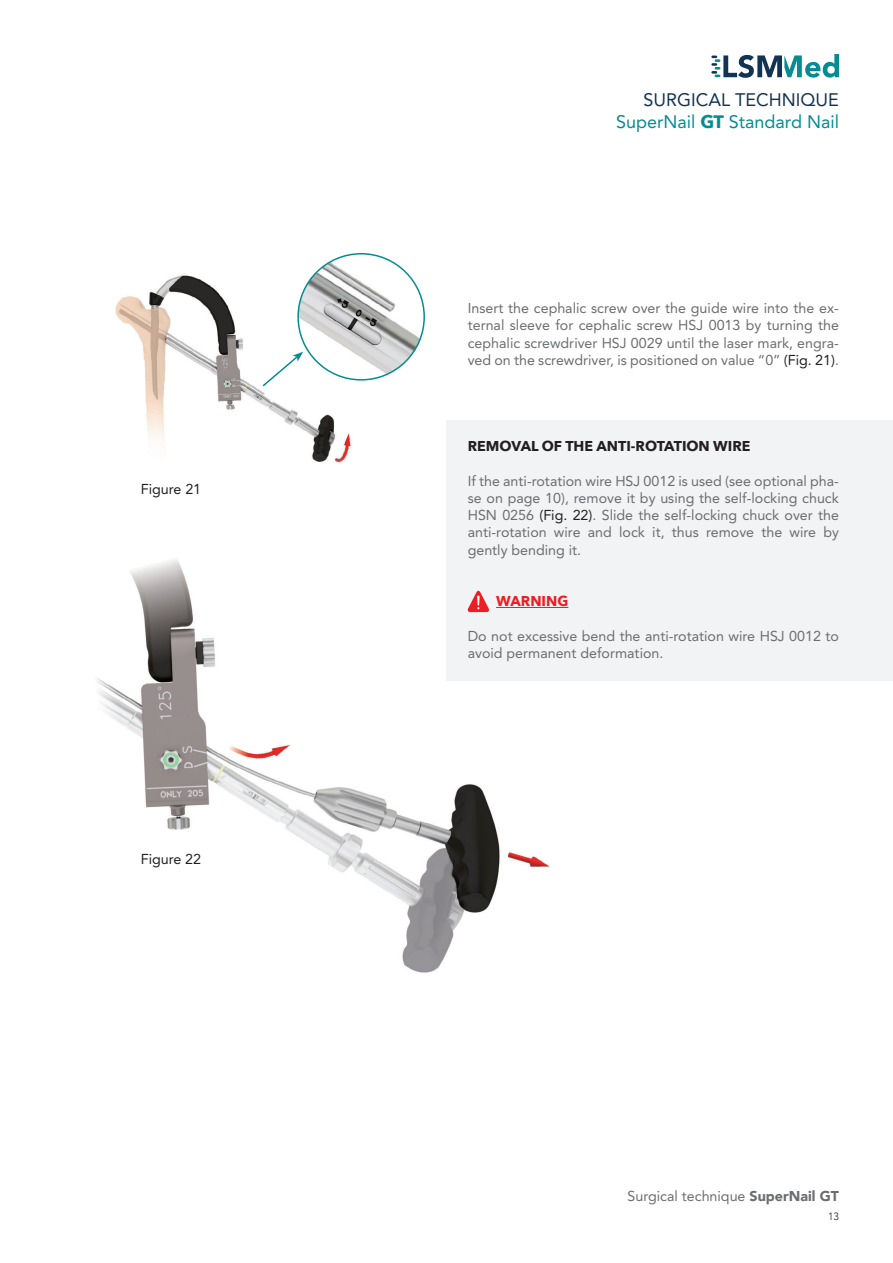
<style>
.page{position:relative;width:893px;height:1263px;background:#fff}
.page>*{position:absolute;margin:0;border:0;box-sizing:border-box;transform-origin:0 0}
.t1{font:18px "Avenir";color:#058c91}
.t2{font:18px "Avenir";color:#123354}
.t3{font:14.25px/17.2px "Avenir";color:#6c6d70;text-align:justify}
.t4{font:700 14.25px "Avenir Next";color:#231f20}
.t5{font:14.25px "Avenir";color:#231f20}
.t6{font:700 14.25px "Avenir Next";color:#ee1d23}
.t7{font:300 10.5px "Avenir";color:#231f20}
.s1{font-family:"Avenir Next";font-weight:700}
.s2{color:#231f20}
.s3{font-weight:900}
</style>
<div class="page">
<img style="left:96px;top:559px;width:455px;height:414px">
<div style="left:446px;top:420px;width:447px;height:260px;background:#f2f3f4"></div>
<svg style="left:711px;top:54px;width:128px;height:24px"></svg>
<img style="left:115px;top:263px;width:236px;height:200px">
<img style="left:298px;top:254px;width:126px;height:126px;border-radius:63px">
<svg style="left:261px;top:352px;width:42px;height:36px"></svg>
<hr style="left:496px;top:607px;width:72px;height:1px;background:#ee1d23">
<svg style="left:468px;top:591px;width:21px;height:21px"></svg>
<p class="t5" style="left:141px;top:479px;width:62px">Figure 21</p>
<p class="t5" style="left:141px;top:848px;width:62px">Figure 22</p>
<p class="t2" style="left:643px;top:86px;width:197px">SURGICAL TECHNIQUE</p>
<p class="t1" style="left:616px;top:109px;width:224px">SuperNail <span class="s1">GT</span> Standard Nail</p>
<p class="t3" style="left:468px;top:300px;width:373px">Insert the cephalic screw over the guide wire into the ex&shy;ternal sleeve for cephalic screw HSJ 0013 by turning the cephalic screwdriver HSJ 0029 until the laser mark, engra&shy;ved on the screwdriver, is positioned on value “0” <span class="s2">(Fig. 21)</span>.</p>
<p class="t4" style="left:468px;top:434px;width:284px">REMOVAL OF THE ANTI-ROTATION WIRE</p>
<p class="t3" style="left:468px;top:473px;width:373px">If the anti-rotation wire HSJ 0012 is used (see optional pha&shy;se on page 10), remove it by using the self-locking chuck HSN 0256 <span class="s2">(Fig. 22)</span>. Slide the self-locking chuck over the anti-rotation wire and lock it, thus remove the wire by gently bending it.</p>
<p class="t6" style="left:496px;top:589px;width:74px">WARNING</p>
<p class="t3" style="left:468px;top:628px;width:373px">Do not excessive bend the anti-rotation wire HSJ 0012 to avoid permanent deformation.</p>
<p class="t3" style="left:627px;top:1188px;width:213px">Surgical technique <span class="s3">SuperNail GT</span></p>
<p class="t7" style="left:828px;top:1210px;width:12px">13</p>
</div>
